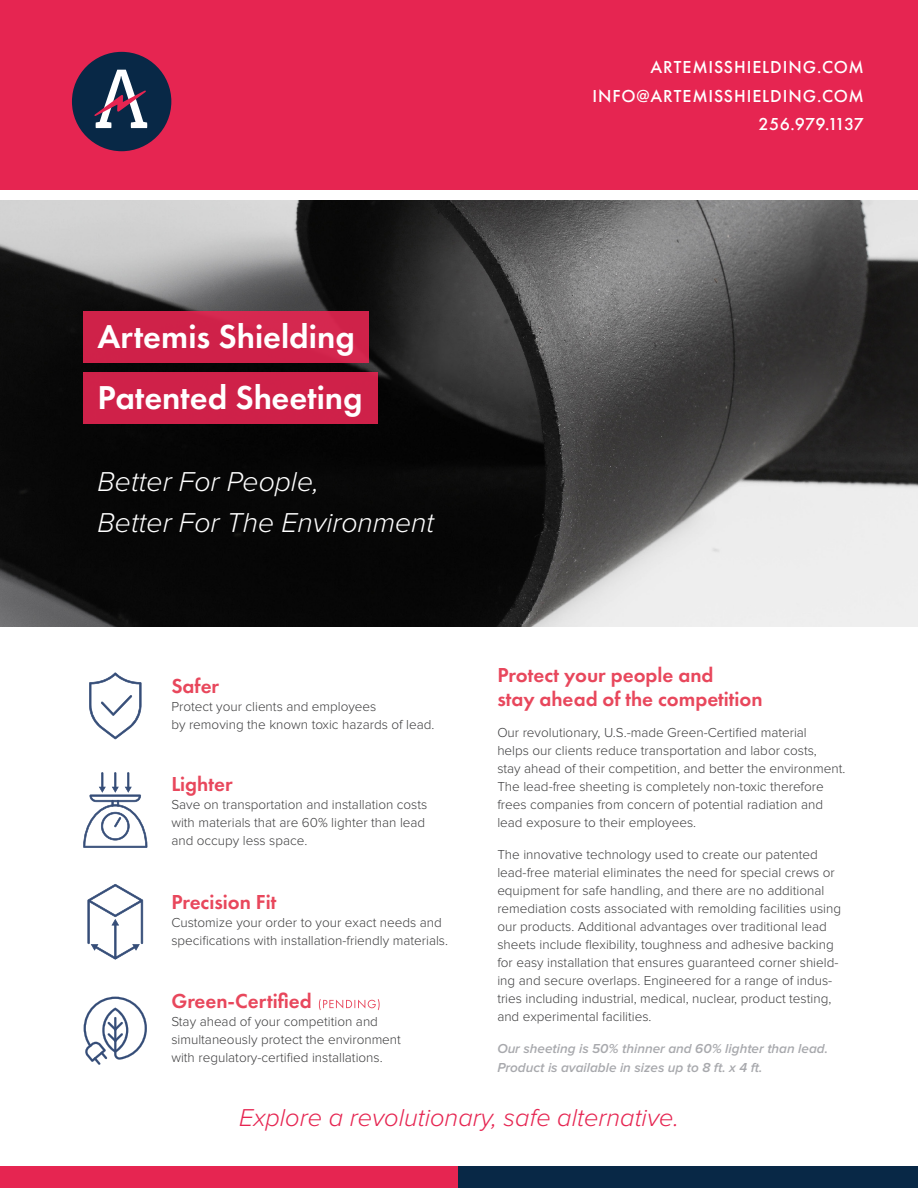
<style>
.page{position:relative;width:918px;height:1188px;background:#fff}
.page>*{position:absolute;margin:0;border:0;box-sizing:border-box;transform-origin:0 0}
.t1{font:600 34.35px "Futura PT";color:#fff}
.t2{font:italic 300 28.35px/40.7px "Proxima Nova";color:#fff}
.t3{font:italic 300 25.35px "Proxima Nova";color:#e62551}
.t4{font:600 21px/24px "Futura PT";color:#e8475c}
.t5{font:500 18px "Futura PT";letter-spacing:.05em;color:#fff}
.t6{font:500 18px "Futura PT";letter-spacing:.005em;color:#fff}
.t7{font:300 13.5px/18px "Proxima Nova";color:#3e3e3f}
.t8{font:italic 600 13.5px/19.2px "Proxima Nova";color:#a8a9ad}
</style>
<div class="page">
<img style="left:0;top:201px;width:918px;height:425px">
<div style="left:0;top:0;width:918px;height:190px;background:#e62551"></div>
<div style="left:0;top:1166px;width:458px;height:22px;background:#e62551"></div>
<div style="left:458px;top:1166px;width:460px;height:22px;background:#082846"></div>
<div style="left:72px;top:52px;width:99px;height:99px;background:#082846;border-radius:50%"></div>
<svg style="left:94px;top:70px;width:53px;height:58px"></svg>
<div style="left:83px;top:311px;width:285px;height:52px;background:#cf2249"></div>
<div style="left:83px;top:372px;width:295px;height:52px;background:#cf2149"></div>
<svg style="left:89px;top:672px;width:53px;height:67px"></svg>
<svg style="left:83px;top:772px;width:64px;height:76px"></svg>
<svg style="left:87px;top:884px;width:56px;height:75px"></svg>
<svg style="left:84px;top:997px;width:63px;height:68px"></svg>
<svg style="left:319px;top:999px;width:61px;height:11px"></svg>
<p class="t5" style="left:651px;top:56px;width:215px">ARTEMISSHIELDING.COM</p>
<p class="t5" style="left:593px;top:85px;width:273px">INFO@ARTEMISSHIELDING.COM</p>
<p class="t6" style="left:759px;top:113px;width:107px">256.979.1137</p>
<p class="t1" style="left:98px;top:315px;width:259px">Artemis Shielding</p>
<p class="t1" style="left:98px;top:376px;width:267px">Patented Sheeting</p>
<p class="t2" style="left:98px;top:463px;width:338px">Better For People,<br>Better For The Environment</p>
<p class="t4" style="left:171px;top:674px;width:49px">Safer</p>
<p class="t7" style="left:171px;top:698px;width:265px">Protect your clients and employees<br>by removing the known toxic hazards of lead.</p>
<p class="t4" style="left:171px;top:772px;width:63px">Lighter</p>
<p class="t7" style="left:171px;top:796px;width:258px">Save on transportation and installation costs with materials that are 60% lighter than lead and occupy less space.</p>
<p class="t4" style="left:171px;top:889px;width:107px">Precision Fit</p>
<p class="t7" style="left:171px;top:914px;width:278px">Customize your order to your exact needs and specifications with installation-friendly materials.</p>
<p class="t4" style="left:171px;top:989px;width:142px">Green-Certified</p>
<p class="t7" style="left:171px;top:1014px;width:231px">Stay ahead of your competition and simultaneously protect the environment with regulatory-certified installations.</p>
<p class="t4" style="left:497px;top:663px;width:267px">Protect your people and<br>stay ahead of the competition</p>
<p class="t7" style="left:497px;top:724px;width:350px">Our revolutionary, U.S.-made Green-Certified material<br>helps our clients reduce transportation and labor costs,<br>stay ahead of their competition, and better the environment.<br>The lead-free sheeting is completely non-toxic therefore frees companies from concern of potential radiation and lead exposure to their employees.</p>
<p class="t7" style="left:497px;top:846px;width:345px">The innovative technology used to create our patented lead-free material eliminates the need for special crews or equipment for safe handling, and there are no additional remediation costs associated with remolding facilities using our products. Additional advantages over traditional lead sheets include flexibility, toughness and adhesive backing for easy installation that ensures guaranteed corner shield&shy;ing and secure overlaps. Engineered for a range of indus&shy;tries including industrial, medical, nuclear, product testing, and experimental facilities.</p>
<p class="t8" style="left:497px;top:1040px;width:332px">Our sheeting is 50% thinner and 60% lighter than lead.<br>Product is available in sizes up to 8 ft. x 4 ft.</p>
<p class="t3" style="left:239px;top:1106px;width:441px">Explore a revolutionary, safe alternative.</p>
</div>
